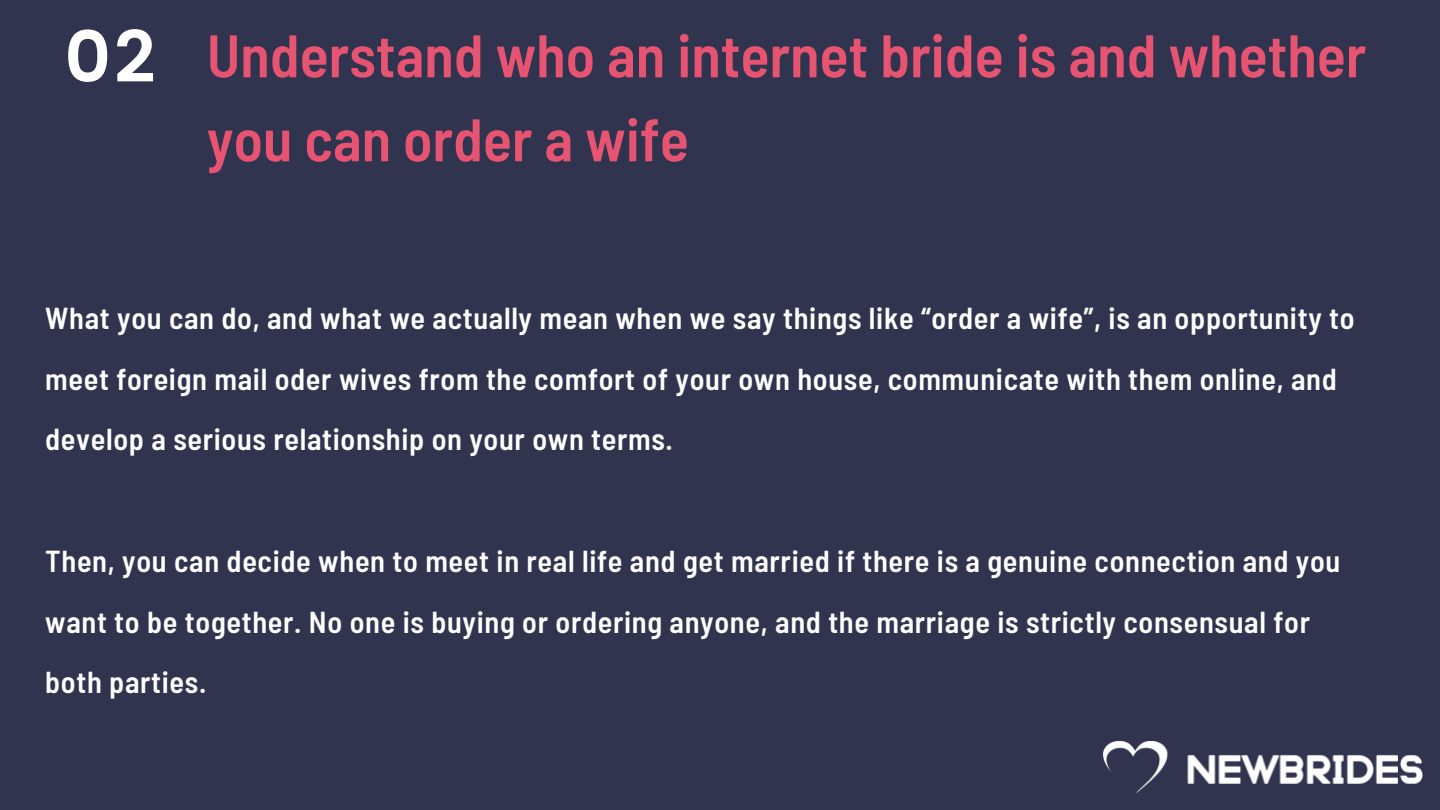
<style>
.page{position:relative;width:1440px;height:810px;background:#31344f}
.page>*{position:absolute;margin:0;border:0;box-sizing:border-box;transform-origin:0 0}
.t1{font:600 72.4px "Poppins";color:#fff}
.t2{font:600 semi-condensed 60px/84px "Barlow";color:#e65472}
.t3{font:600 semi-condensed 30.3px/60.8px "Barlow";letter-spacing:.02em;color:#fff}
</style>
<div class="page">
<img style="left:1103px;top:741px;width:320px;height:53px">
<p class="t1" style="left:64px;top:15px;width:93px">02</p>
<p class="t2" style="left:207px;top:11px;width:1161px">Understand who an internet bride is and whether you can order a wife</p>
<p class="t3" style="left:45px;top:286px;width:1311px">What you can do, and what we actually mean when we say things like “order a wife”, is an opportunity to meet foreign mail oder wives from the comfort of your own house, communicate with them online, and develop a serious relationship on your own terms.</p>
<p class="t3" style="left:45px;top:529px;width:1297px">Then, you can decide when to meet in real life and get married if there is a genuine connection and you want to be together. No one is buying or ordering anyone, and the marriage is strictly consensual for both parties.</p>
</div>
